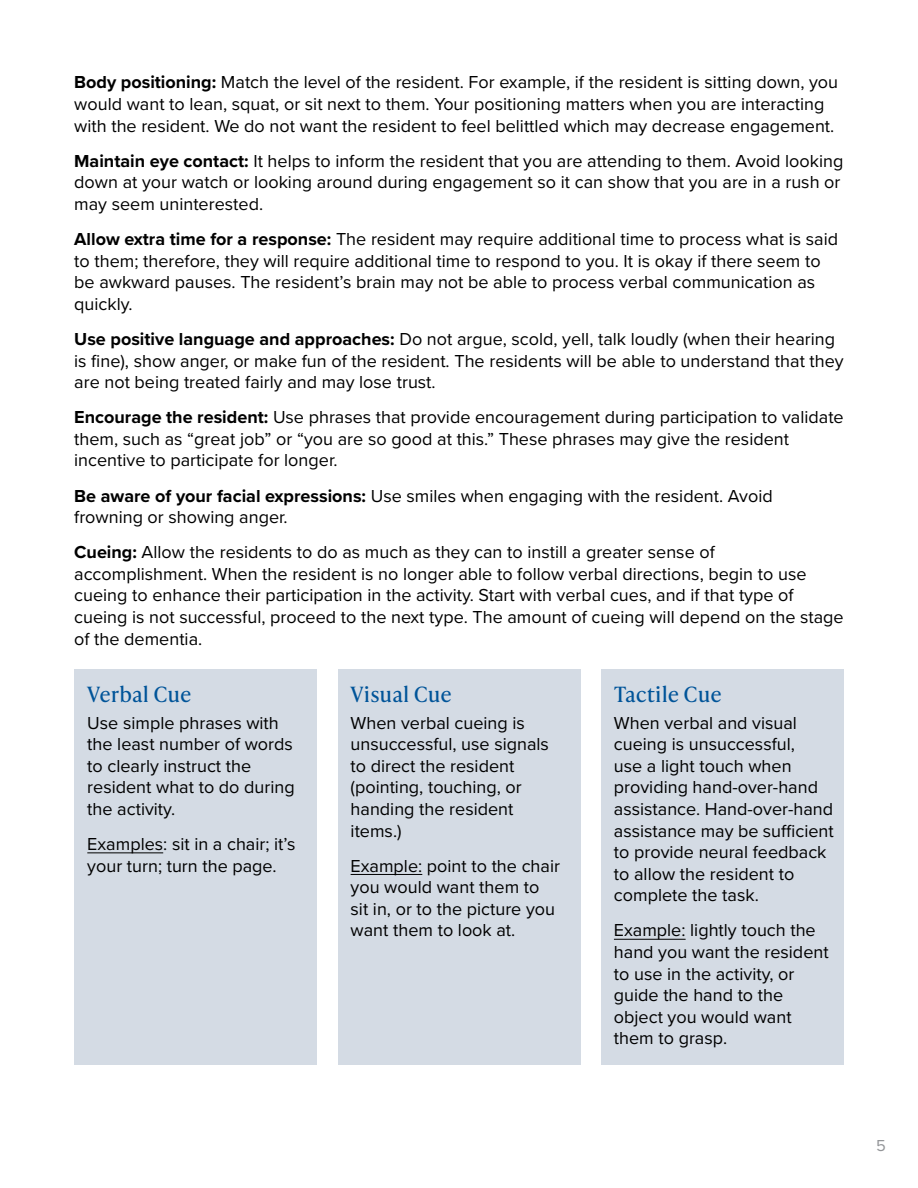
<style>
.page{position:relative;width:918px;height:1188px;background:#fff}
.page>*{position:absolute;margin:0;border:0;box-sizing:border-box;transform-origin:0 0}
.t1{font:21px "Ivy Presto Text";color:#005499}
.t2{font:18px/21.6px "Proxima Nova";color:#000}
.t3{font:16.5px "Proxima Nova";color:#939598}
.s1{font-weight:700}
</style>
<div class="page">
<div style="left:74px;top:670px;width:243px;height:395px;background:#d4dbe4"></div>
<div style="left:338px;top:670px;width:243px;height:395px;background:#d4dbe4"></div>
<div style="left:601px;top:670px;width:243px;height:395px;background:#d4dbe4"></div>
<hr style="left:87px;top:852px;width:76px;height:1px;background:#000">
<hr style="left:351px;top:874px;width:71px;height:1px;background:#000">
<hr style="left:614px;top:939px;width:72px;height:1px;background:#000">
<p class="t2" style="left:74px;top:71px;width:765px"><span class="s1">Body positioning:</span> Match the level of the resident. For example, if the resident is sitting down, you would want to lean, squat, or sit next to them. Your positioning matters when you are interacting with the resident. We do not want the resident to feel belittled which may decrease engagement.</p>
<p class="t2" style="left:74px;top:149px;width:771px"><span class="s1">Maintain eye contact:</span> It helps to inform the resident that you are attending to them. Avoid looking down at your watch or looking around during engagement so it can show that you are in a rush or may seem uninterested.</p>
<p class="t2" style="left:74px;top:227px;width:765px"><span class="s1">Allow extra time for a response:</span> The resident may require additional time to process what is said to them; therefore, they will require additional time to respond to you. It is okay if there seem to be awkward pauses. The resident’s brain may not be able to process verbal communication as quickly.</p>
<p class="t2" style="left:74px;top:327px;width:771px"><span class="s1">Use positive language and approaches:</span> Do not argue, scold, yell, talk loudly (when their hearing is fine), show anger, or make fun of the resident. The residents will be able to understand that they are not being treated fairly and may lose trust.</p>
<p class="t2" style="left:74px;top:406px;width:771px"><span class="s1">Encourage the resident:</span> Use phrases that provide encouragement during participation to validate them, such as “great job” or “you are so good at this.” These phrases may give the resident incentive to participate for longer.</p>
<p class="t2" style="left:74px;top:484px;width:700px"><span class="s1">Be aware of your facial expressions:</span> Use smiles when engaging with the resident. Avoid frowning or showing anger.</p>
<p class="t2" style="left:74px;top:541px;width:771px"><span class="s1">Cueing:</span> Allow the residents to do as much as they can to instill a greater sense of accomplishment. When the resident is no longer able to follow verbal directions, begin to use cueing to enhance their participation in the activity. Start with verbal cues, and if that type of cueing is not successful, proceed to the next type. The amount of cueing will depend on the stage of the dementia.</p>
<p class="t1" style="left:87px;top:679px;width:106px">Verbal Cue</p>
<p class="t1" style="left:351px;top:679px;width:103px">Visual Cue</p>
<p class="t1" style="left:614px;top:679px;width:109px">Tactile Cue</p>
<p class="t2" style="left:87px;top:711px;width:209px">Use simple phrases with the least number of words to clearly instruct the resident what to do during the activity.</p>
<p class="t2" style="left:87px;top:832px;width:210px">Examples: sit in a chair; it’s your turn; turn the page.</p>
<p class="t2" style="left:351px;top:711px;width:200px">When verbal cueing is unsuccessful, use signals to direct the resident (pointing, touching, or handing the resident items.)</p>
<p class="t2" style="left:351px;top:854px;width:211px">Example: point to the chair you would want them to sit in, or to the picture you want them to look at.</p>
<p class="t2" style="left:614px;top:711px;width:221px">When verbal and visual cueing is unsuccessful,<br>use a light touch when providing hand-over-hand assistance. Hand-over-hand assistance may be sufficient to provide neural feedback to allow the resident to complete the task.</p>
<p class="t2" style="left:614px;top:919px;width:216px">Example: lightly touch the hand you want the resident to use in the activity, or guide the hand to the object you would want them to grasp.</p>
<p class="t3" style="left:876px;top:1134px;width:11px">5</p>
</div>
